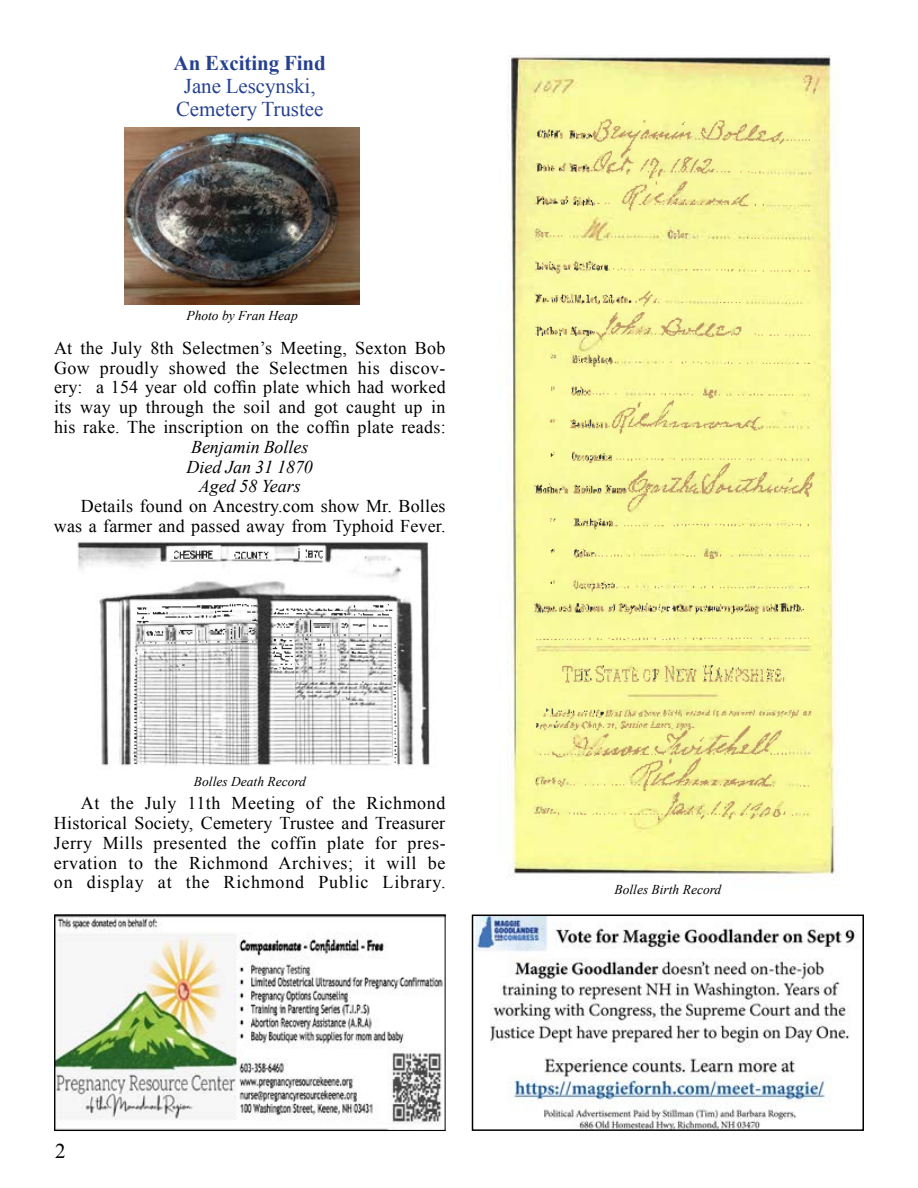
<style>
.page{position:relative;width:918px;height:1188px;background:#fff}
.page>*{position:absolute;margin:0;border:0;box-sizing:border-box;transform-origin:0 0}
.t1{font:21px/23.1px "Times New Roman";letter-spacing:-.005em;color:#25408f;text-align:center}
.t2{font:700 21px "Times New Roman";letter-spacing:-.005em;color:#25408f}
.t3{font:21px "Times New Roman";color:#000}
.t4{font:18px/19.8px "Times New Roman";letter-spacing:.015em;color:#000;text-align:justify}
.t5{font:italic 18px/19.8px "Times New Roman";letter-spacing:-.005em;color:#000;text-align:center}
.t6{font:italic 13.5px "Times New Roman";color:#000}
</style>
<div class="page">
<img style="left:56px;top:917px;width:388px;height:212px">
<div style="left:54px;top:915px;width:392px;height:216px;border:1px solid #000"></div>
<img style="left:475px;top:918px;width:381px;height:210px">
<div style="left:472px;top:915px;width:392px;height:216px;border:2px solid #000"></div>
<img style="left:125px;top:128px;width:234px;height:176px">
<img style="left:77px;top:541px;width:353px;height:225px">
<img style="left:174px;top:546px;width:149px;height:13px">
<img style="left:134px;top:667px;width:2px;height:97px">
<img style="left:134px;top:646px;width:2px;height:21px">
<img style="left:136px;top:603px;width:261px;height:161px">
<svg style="left:120px;top:660px;width:2px;height:7px"></svg>
<svg style="left:139px;top:701px;width:4px;height:8px"></svg>
<img style="left:142px;top:606px;width:14px;height:5px">
<svg style="left:165px;top:645px;width:5px;height:11px"></svg>
<svg style="left:174px;top:663px;width:12px;height:8px"></svg>
<svg style="left:213px;top:713px;width:10px;height:2px"></svg>
<svg style="left:222px;top:619px;width:5px;height:3px"></svg>
<svg style="left:220px;top:640px;width:21px;height:20px"></svg>
<img style="left:241px;top:610px;width:17px;height:4px">
<svg style="left:318px;top:661px;width:4px;height:9px"></svg>
<svg style="left:349px;top:657px;width:5px;height:4px"></svg>
<svg style="left:298px;top:546px;width:2px;height:13px"></svg>
<svg style="left:317px;top:685px;width:4px;height:10px"></svg>
<svg style="left:314px;top:762px;width:26px;height:2px"></svg>
<svg style="left:369px;top:661px;width:10px;height:8px"></svg>
<svg style="left:376px;top:642px;width:3px;height:7px"></svg>
<img style="left:507px;top:56px;width:332px;height:831px">
<img style="left:533px;top:73px;width:286px;height:752px">
<img style="left:534px;top:601px;width:270px;height:15px">
<img style="left:534px;top:353px;width:93px;height:239px">
<img style="left:535px;top:127px;width:72px;height:80px">
<img style="left:534px;top:258px;width:105px;height:77px">
<img style="left:579px;top:664px;width:204px;height:21px">
<img style="left:535px;top:706px;width:47px;height:23px">
<img style="left:550px;top:350px;width:74px;height:18px">
<img style="left:583px;top:706px;width:23px;height:15px">
<svg style="left:689px;top:721px;width:4px;height:8px"></svg>
<p class="t2" style="left:174px;top:49px;width:154px">An Exciting Find</p>
<p class="t1" style="left:176px;top:74px;width:149px">Jane Lescynski,<br>Cemetery Trustee</p>
<p class="t6" style="left:186px;top:307px;width:113px">Photo by Fran Heap</p>
<p class="t4" style="left:54px;top:338px;width:393px">At the July 8th Selectmen’s Meeting, Sexton Bob Gow proudly showed the Selectmen his discov&shy;ery: a 154 year old coffin plate which had worked its way up through the soil and got caught up in his rake. The inscription on the coffin plate reads:</p>
<p class="t5" style="left:187px;top:437px;width:128px">Benjamin Bolles<br>Died Jan 31 1870<br>Aged 58 Years</p>
<p class="t4" style="left:54px;top:496px;width:393px;text-align:right">Details found on Ancestry.com show Mr. Bolles was a farmer and passed away from Typhoid Fever.</p>
<p class="t6" style="left:194px;top:772px;width:113px">Bolles Death Record</p>
<p class="t4" style="left:54px;top:793px;width:393px;text-indent:27px">At the July 11th Meeting of the Richmond Historical Society, Cemetery Trustee and Treasurer Jerry Mills presented the coffin plate for pres&shy;ervation to the Richmond Archives; it will be on display at the Richmond Public Library.</p>
<p class="t3" style="left:55px;top:1136px;width:12px">2</p>
<p class="t6" style="left:615px;top:880px;width:108px">Bolles Birth Record</p>
</div>
